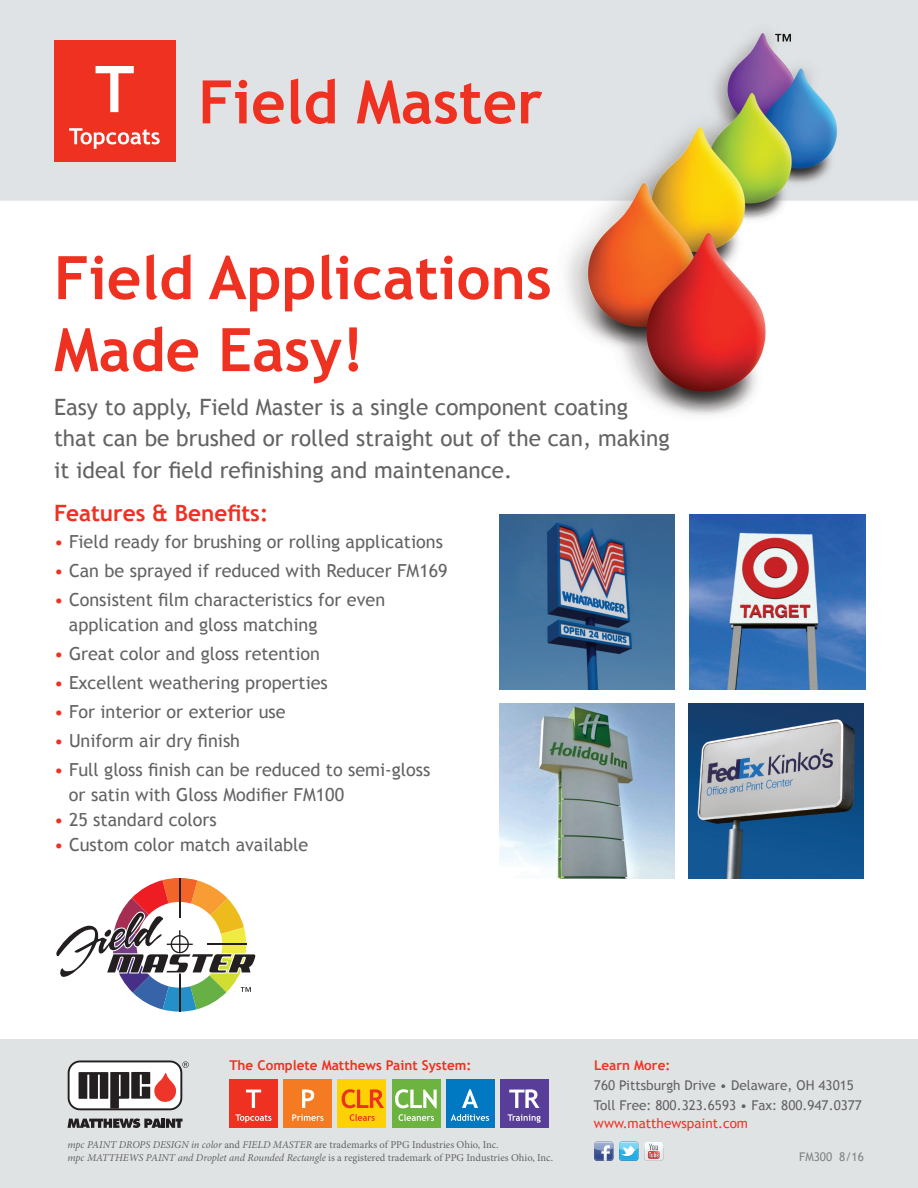
<style>
.page{position:relative;width:918px;height:1188px;background:#fff}
.page>*{position:absolute;margin:0;border:0;box-sizing:border-box;transform-origin:0 0}
.t1{font:700 60px/72px "Trebuchet MS";color:#ef3122}
.answer{font:22.5px/31.5px "Trebuchet MS";color:#636366}
.t2{font:700 22.5px "Trebuchet MS";color:#ef3122}
.t3{font:18px/24.8px "Trebuchet MS";color:#636366}
.t4{font:13.5px "Trebuchet MS";color:#636366}
.t5{font:700 13.5px "Trebuchet MS";color:#ef3122}
.t6{font:13.5px "Trebuchet MS";color:#ee3528}
.t7{font:700 13.5px "Trebuchet MS";color:#ee3528}
.t8{font:12px "Trebuchet MS";color:#808285}
.t9{font:10.5px "Minion Pro";letter-spacing:-.005em;color:#636366}
.s1{color:#ef3122}
.s2{font-style:italic}
</style>
<div class="page">
<img style="left:0;top:0;width:918px;height:416px">
<div style="left:54px;top:40px;width:122px;height:122px;background:#ef3122"></div>
<svg style="left:96px;top:66px;width:38px;height:46px"></svg>
<svg style="left:69px;top:128px;width:91px;height:21px"></svg>
<svg style="left:56px;top:878px;width:200px;height:134px"></svg>
<img style="left:690px;top:514px;width:175px;height:176px">
<img style="left:500px;top:514px;width:175px;height:176px">
<img style="left:500px;top:703px;width:175px;height:176px">
<img style="left:688px;top:703px;width:176px;height:176px">
<div style="left:0;top:1040px;width:918px;height:148px;background:#e0e3e4"></div>
<div style="left:69px;top:1061px;width:112px;height:48px;background:#fff;border-radius:11px"></div>
<div style="left:68px;top:1060px;width:114px;height:50px;border:2px solid #231f20;border-radius:11px"></div>
<svg style="left:68px;top:1118px;width:115px;height:10px"></svg>
<svg style="left:79px;top:1061px;width:110px;height:48px"></svg>
<div style="left:229px;top:1079px;width:49px;height:49px;background:#ef3122"></div>
<svg style="left:246px;top:1090px;width:15px;height:18px"></svg>
<svg style="left:235px;top:1114px;width:37px;height:9px"></svg>
<div style="left:283px;top:1079px;width:49px;height:49px;background:#f47b21"></div>
<svg style="left:302px;top:1089px;width:12px;height:19px"></svg>
<svg style="left:292px;top:1114px;width:32px;height:7px"></svg>
<div style="left:338px;top:1079px;width:48px;height:49px;background:#fed105"></div>
<svg style="left:342px;top:1089px;width:42px;height:19px"></svg>
<svg style="left:350px;top:1114px;width:25px;height:7px"></svg>
<div style="left:392px;top:1079px;width:48px;height:49px;background:#6cb43f"></div>
<svg style="left:395px;top:1089px;width:42px;height:19px"></svg>
<svg style="left:398px;top:1114px;width:36px;height:7px"></svg>
<div style="left:446px;top:1079px;width:48px;height:49px;background:#0079c2"></div>
<svg style="left:462px;top:1089px;width:16px;height:19px"></svg>
<svg style="left:451px;top:1114px;width:38px;height:7px"></svg>
<div style="left:500px;top:1079px;width:48px;height:49px;background:#593e99"></div>
<svg style="left:509px;top:1089px;width:31px;height:19px"></svg>
<svg style="left:508px;top:1114px;width:33px;height:9px"></svg>
<svg style="left:594px;top:1142px;width:19px;height:19px"></svg>
<svg style="left:619px;top:1142px;width:45px;height:19px"></svg>
<p class="t1" style="left:198px;top:66px;width:346px">Field Master</p>
<p class="t1" style="left:54px;top:242px;width:499px">Field Applications<br>Made Easy!</p>
<p class="answer" style="left:54px;top:391px;width:617px">Easy to apply, Field Master is a single component coating that can be brushed or rolled straight out of the can, making it ideal for field refinishing and maintenance.</p>
<p class="t2" style="left:54px;top:499px;width:216px">Features &amp; Benefits:</p>
<p class="t3" style="left:54px;top:530px;width:390px"><span class="s1">•</span> Field ready for brushing or rolling applications</p>
<p class="t3" style="left:54px;top:559px;width:395px"><span class="s1">•</span> Can be sprayed if reduced with Reducer FM169</p>
<p class="t3" style="left:69px;top:588px;width:318px;text-indent:-15px"><span class="s1">•</span> Consistent film characteristics for even application and gloss matching</p>
<p class="t3" style="left:54px;top:642px;width:268px"><span class="s1">•</span> Great color and gloss retention</p>
<p class="t3" style="left:54px;top:671px;width:275px"><span class="s1">•</span> Excellent weathering properties</p>
<p class="t3" style="left:54px;top:700px;width:233px"><span class="s1">•</span> For interior or exterior use</p>
<p class="t3" style="left:54px;top:729px;width:188px"><span class="s1">•</span> Uniform air dry finish</p>
<p class="t3" style="left:69px;top:758px;width:363px;text-indent:-15px"><span class="s1">•</span> Full gloss finish can be reduced to semi-gloss or satin with Gloss Modifier FM100</p>
<p class="t3" style="left:54px;top:807px;width:164px"><span class="s1">•</span> 25 standard colors</p>
<p class="t3" style="left:54px;top:832px;width:256px"><span class="s1">•</span> Custom color match available</p>
<p class="t5" style="left:229px;top:1057px;width:244px">The Complete Matthews Paint System:</p>
<p class="t9" style="left:68px;top:1138px;width:433px"><span class="s2">mpc PAINT DROPS DESIGN in color</span> and <span class="s2">FIELD MASTER</span> are trademarks of PPG Industries Ohio, Inc.</p>
<p class="t9" style="left:68px;top:1151px;width:487px"><span class="s2">mpc MATTHEWS PAINT and Droplet and Rounded Rectangle</span> is a registered trademark of PPG Industries Ohio, Inc.</p>
<p class="t7" style="left:594px;top:1057px;width:78px">Learn More:</p>
<p class="t4" style="left:594px;top:1078px;width:261px">760 Pittsburgh Drive • Delaware, OH 43015</p>
<p class="t4" style="left:594px;top:1098px;width:269px">Toll Free: 800.323.6593 • Fax: 800.947.0377</p>
<p class="t6" style="left:594px;top:1115px;width:156px">www.matthewspaint.com</p>
<p class="t8" style="left:799px;top:1150px;width:66px">FM300 8/16</p>
</div>
